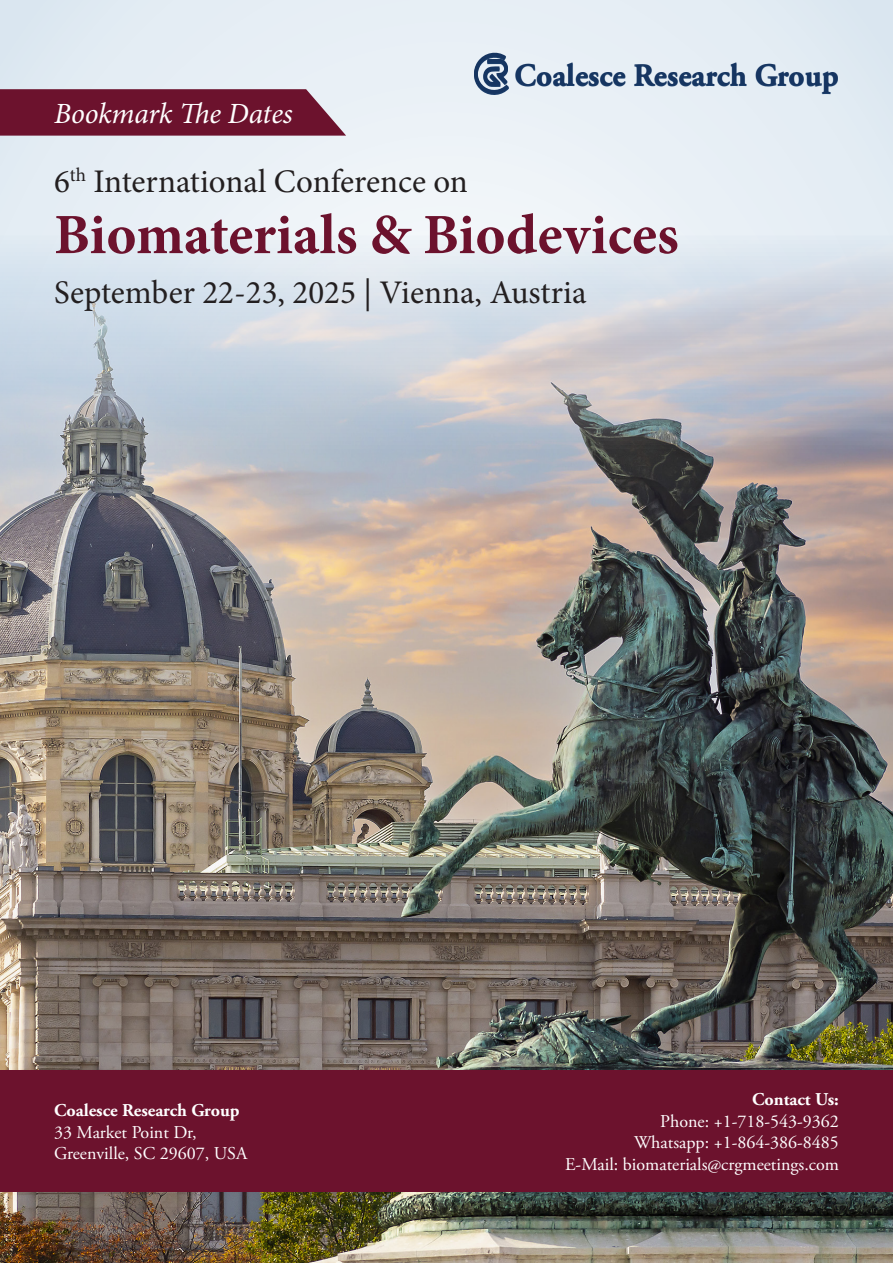
<style>
.page{position:relative;width:893px;height:1263px;background:#e7eff5}
.page>*{position:absolute;margin:0;border:0;box-sizing:border-box;transform-origin:0 0}
.t1{font:700 57px "Minion Pro";color:#6c122d}
.t2{font:33px "Minion Pro";color:#231f20}
.t3{font:700 31.5px "Adobe Garamond Pro";color:#163561}
.t4{font:italic 29.4px "Minion Pro";letter-spacing:-.01em;color:#fff}
.t5{font:18px "Adobe Garamond Pro";color:#fff}
.t6{font:700 18px "Adobe Garamond Pro";color:#fff}
</style>
<div class="page">
<img style="left:0;top:244px;width:893px;height:1019px">
<div style="left:0;top:1070px;width:893px;height:122px;background:#6c122d"></div>
<svg style="left:0;top:89px;width:346px;height:47px;background:#74213a"></svg>
<svg style="left:474px;top:52px;width:35px;height:43px"></svg>
<p class="t4" style="left:54px;top:93px;width:240px">Bookmark The Dates</p>
<p class="t2" style="left:54px;top:159px;width:415px">6<sup>th</sup> International Conference on</p>
<p class="t3" style="left:514px;top:56px;width:326px">Coalesce Research Group</p>
<p class="t1" style="left:54px;top:195px;width:626px">Biomaterials &amp; Biodevices</p>
<p class="t2" style="left:54px;top:270px;width:534px">September 22-23, 2025 | Vienna, Austria</p>
<p class="t6" style="left:54px;top:1100px;width:187px">Coalesce Research Group</p>
<p class="t5" style="left:54px;top:1121px;width:144px">33 Market Point Dr,</p>
<p class="t5" style="left:54px;top:1143px;width:195px">Greenville, SC 29607, USA</p>
<p class="t6" style="left:54px;top:1149px;width:187px">Coalesce Research Group</p>
<p class="t6" style="left:752px;top:1089px;width:88px">Contact Us:</p>
<p class="t5" style="left:660px;top:1110px;width:180px">Phone: +1-718-543-9362</p>
<p class="t5" style="left:634px;top:1132px;width:206px">Whatsapp: +1-864-386-8485</p>
<p class="t5" style="left:565px;top:1153px;width:275px">E-Mail: biomaterials@crgmeetings.com</p>
</div>
